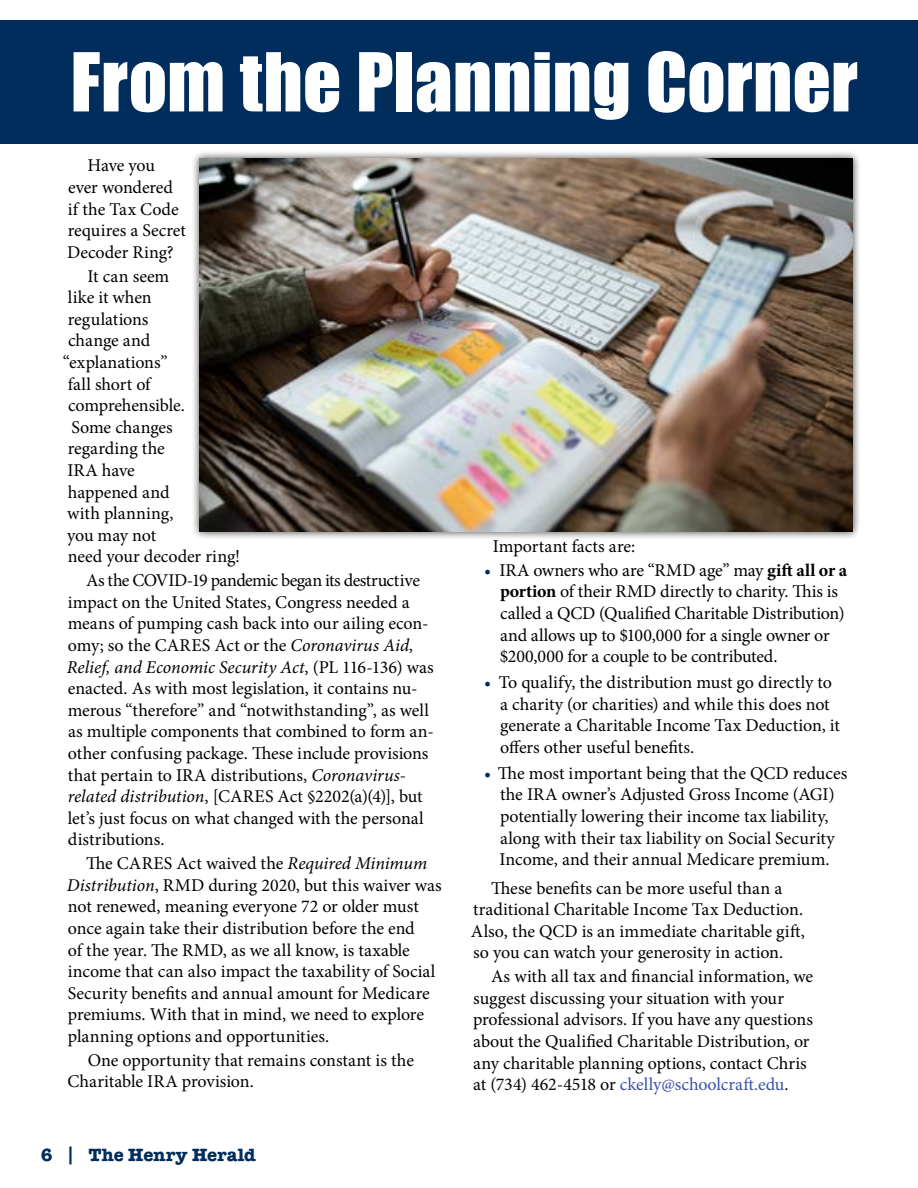
<style>
.page{position:relative;width:918px;height:1188px;background:#fff}
.page>*{position:absolute;margin:0;border:0;box-sizing:border-box;transform-origin:0 0}
.t1{font:75px "Impact";letter-spacing:.005em;color:#fff}
.t2{font:18px/21.6px "Minion Pro";letter-spacing:-.005em;color:#000}
.t3{font:700 18px "American Typewriter Std";color:#002d5b}
.s1{font-style:italic}
.s2{color:#002d5b}
.s3{font-weight:700}
.s4{color:#3953a4}
</style>
<div class="page">
<div style="left:0;top:20px;width:918px;height:123px;background:#002d5b"></div>
<div style="left:191px;top:150px;width:669px;height:390px;background:#000;opacity:.75"></div>
<img style="left:199px;top:158px;width:654px;height:373px">
<h1 class="t1" style="left:70px;top:24px;width:789px">From the Planning Corner</h1>
<p class="t2" style="left:67px;top:155px;width:120px;text-indent:20px">Have you ever wondered if the Tax Code requires a Secret<br>Decoder Ring?</p>
<p class="t2" style="left:88px;top:265px;width:83px">It can seem</p>
<p class="t2" style="left:68px;top:287px;width:85px">like it when</p>
<p class="t2" style="left:68px;top:308px;width:82px">regulations</p>
<p class="t2" style="left:68px;top:330px;width:84px">change and</p>
<p class="t2" style="left:63px;top:352px;width:106px">“explanations”</p>
<p class="t2" style="left:68px;top:373px;width:84px">fall short of</p>
<p class="t2" style="left:68px;top:395px;width:118px">comprehensible.</p>
<p class="t2" style="left:72px;top:416px;width:103px">Some changes</p>
<p class="t2" style="left:68px;top:438px;width:98px">regarding the</p>
<p class="t2" style="left:67px;top:460px;width:69px">IRA have</p>
<p class="t2" style="left:68px;top:481px;width:103px">happened and</p>
<p class="t2" style="left:67px;top:503px;width:108px">with planning,</p>
<p class="t2" style="left:67px;top:524px;width:91px">you may not</p>
<p class="t2" style="left:68px;top:546px;width:174px">need your decoder ring!</p>
<p class="t2" style="left:67px;top:570px;width:368px;text-indent:19px">As the COVID-19 pandemic began its destructive impact on the United States, Congress needed a means of pumping cash back into our ailing econ&shy;omy; so the CARES Act or the <span class="s1">Coronavirus Aid, Relief, and Economic Security Act</span>, (PL 116-136) was enacted. As with most legislation, it contains nu&shy;merous “therefore” and “notwithstanding”, as well as multiple components that combined to form an&shy;other confusing package. These include provisions that pertain to IRA distributions, <span class="s1">Coronavirus&shy;related distribution</span>, [CARES Act §2202(a)(4)], but let’s just focus on what changed with the personal distributions.</p>
<p class="t2" style="left:67px;top:853px;width:376px;text-indent:19px">The CARES Act waived the <span class="s1">Required Minimum Distribution</span>, RMD during 2020, but this waiver was not renewed, meaning everyone 72 or older must once again take their distribution before the end<br>of the year. The RMD, as we all know, is taxable income that can also impact the taxability of Social Security benefits and annual amount for Medicare premiums. With that in mind, we need to explore planning options and opportunities.</p>
<p class="t2" style="left:68px;top:1049px;width:348px;text-indent:20px">One opportunity that remains constant is the<br>Charitable IRA provision.</p>
<p class="t2" style="left:493px;top:536px;width:144px">Important facts are:</p>
<p class="t2" style="left:500px;top:559px;width:349px;text-indent:-16px"><span class="s2">•</span> IRA owners who are “RMD age” may <span class="s3">gift all or a portion</span> of their RMD directly to charity. This is called a QCD (Qualified Charitable Distribution) and allows up to $100,000 for a single owner or $200,000 for a couple to be contributed.</p>
<p class="t2" style="left:500px;top:672px;width:341px;text-indent:-16px"><span class="s2">•</span> To qualify, the distribution must go directly to a charity (or charities) and while this does not generate a Charitable Income Tax Deduction, it offers other useful benefits.</p>
<p class="t2" style="left:484px;top:762px;width:365px;text-align:center"><span class="s2">•</span> The most important being that the QCD reduces the IRA owner’s Adjusted Gross Income (AGI) potentially lowering their income tax liability, along with their tax liability on Social Security Income, and their annual Medicare premium.</p>
<p class="t2" style="left:471px;top:877px;width:336px;text-indent:20px">These benefits can be more useful than a traditional Charitable Income Tax Deduction.<br>Also, the QCD is an immediate charitable gift, so you can watch your generosity in action.</p>
<p class="t2" style="left:473px;top:966px;width:342px;text-indent:18px">As with all tax and financial information, we suggest discussing your situation with your professional advisors. If you have any questions about the Qualified Charitable Distribution, or any charitable planning options, contact Chris at (734) 462-4518 or <span class="s4">ckelly@schoolcraft.edu</span>.</p>
<p class="t3" style="left:41px;top:1144px;width:217px">6 | The Henry Herald</p>
</div>
